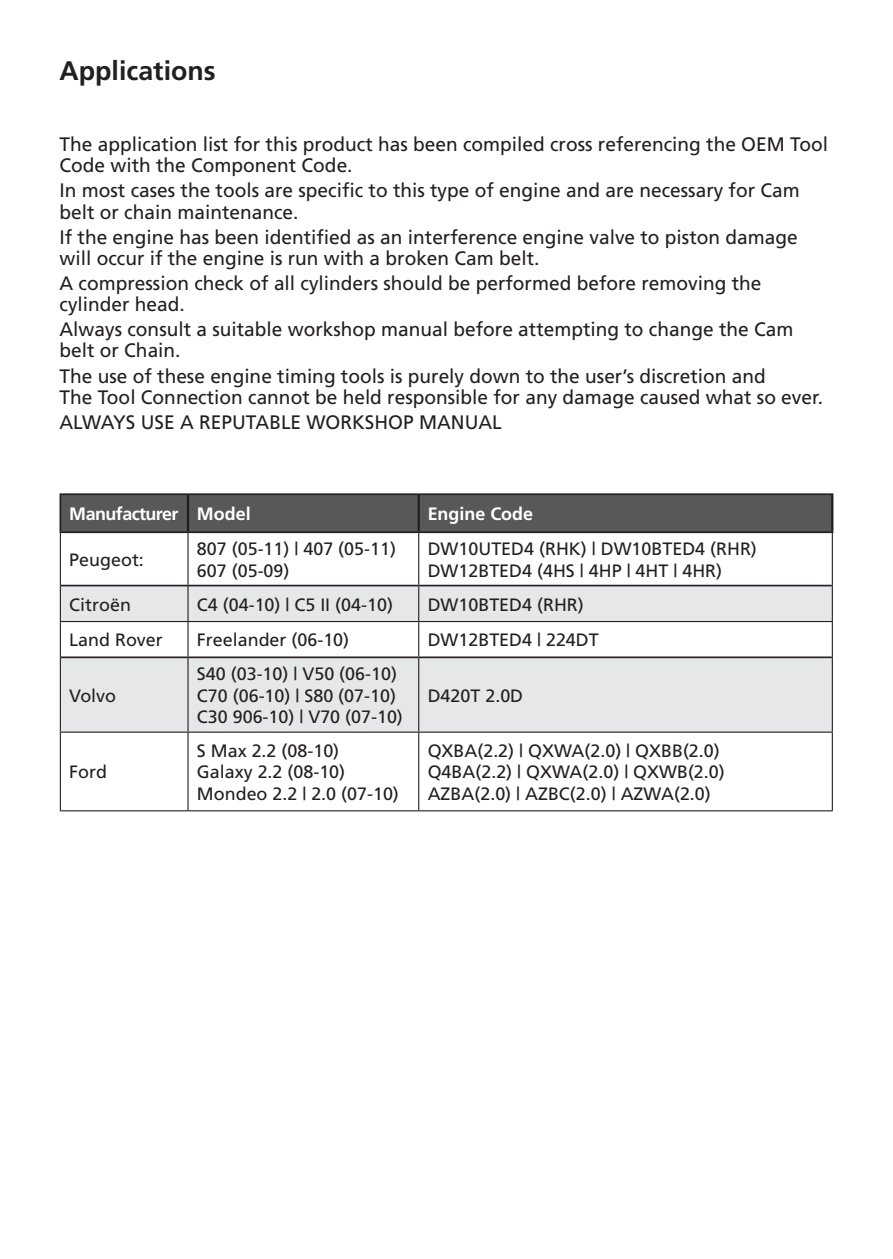
<style>
.page{position:relative;width:893px;height:1259px;background:#fff}
.page>*{position:absolute;margin:0;border:0;box-sizing:border-box;transform-origin:0 0}
.t1{font:700 26.7px "Frutiger";color:#231f20}
.t2{font:19.5px/21px "Frutiger";color:#231f20}
.t3{font:18px/21.6px "Frutiger";color:#231f20}
.t4{font:700 18px "Frutiger";letter-spacing:-.03em;color:#fff}
.t5{font:700 18px "Frutiger";color:#fff}
</style>
<div class="page">
<div style="left:61px;top:495px;width:770px;height:36px;background:#57585a"></div>
<svg style="left:61px;top:533px;width:771px;height:277px"></svg>
<svg style="left:61px;top:586px;width:771px;height:145px;fill:#e6e7e9"></svg>
<hr style="left:187px;top:495px;width:2px;height:36px;background:#231f20">
<hr style="left:418px;top:495px;width:2px;height:36px;background:#231f20">
<hr style="left:831px;top:495px;width:2px;height:36px;background:#231f20">
<hr style="left:60px;top:533px;width:1px;height:52px;background:#231f20">
<hr style="left:187px;top:533px;width:2px;height:52px;background:#231f20">
<hr style="left:418px;top:533px;width:1px;height:52px;background:#231f20">
<hr style="left:832px;top:533px;width:1px;height:52px;background:#231f20">
<hr style="left:60px;top:585px;width:1px;height:36px;background:#231f20">
<hr style="left:187px;top:586px;width:2px;height:35px;background:#231f20">
<hr style="left:418px;top:586px;width:1px;height:35px;background:#231f20">
<hr style="left:832px;top:585px;width:1px;height:36px;background:#231f20">
<hr style="left:60px;top:657px;width:1px;height:74px;background:#231f20">
<hr style="left:187px;top:658px;width:2px;height:73px;background:#231f20">
<hr style="left:418px;top:658px;width:1px;height:73px;background:#231f20">
<hr style="left:832px;top:657px;width:1px;height:74px;background:#231f20">
<hr style="left:60px;top:732px;width:1px;height:78px;background:#231f20">
<hr style="left:187px;top:732px;width:2px;height:78px;background:#231f20">
<hr style="left:418px;top:732px;width:1px;height:78px;background:#231f20">
<hr style="left:832px;top:732px;width:1px;height:78px;background:#231f20">
<hr style="left:60px;top:621px;width:128px;height:1px;background:#231f20">
<hr style="left:60px;top:622px;width:1px;height:35px;background:#231f20">
<hr style="left:60px;top:731px;width:128px;height:1px;background:#231f20">
<hr style="left:60px;top:810px;width:128px;height:1px;background:#231f20">
<hr style="left:188px;top:621px;width:231px;height:1px;background:#231f20">
<hr style="left:187px;top:622px;width:2px;height:34px;background:#231f20">
<hr style="left:419px;top:621px;width:414px;height:1px;background:#231f20">
<hr style="left:418px;top:622px;width:1px;height:34px;background:#231f20">
<hr style="left:832px;top:622px;width:1px;height:35px;background:#231f20">
<hr style="left:188px;top:731px;width:231px;height:1px;background:#231f20">
<hr style="left:419px;top:731px;width:414px;height:1px;background:#231f20">
<hr style="left:188px;top:810px;width:231px;height:1px;background:#231f20">
<hr style="left:419px;top:810px;width:414px;height:1px;background:#231f20">
<hr style="left:60px;top:493px;width:128px;height:2px;background:#231f20">
<hr style="left:60px;top:495px;width:1px;height:36px;background:#231f20">
<hr style="left:188px;top:493px;width:231px;height:2px;background:#231f20">
<hr style="left:419px;top:493px;width:414px;height:2px;background:#231f20">
<hr style="left:60px;top:531px;width:128px;height:2px;background:#231f20">
<hr style="left:188px;top:531px;width:231px;height:2px;background:#231f20">
<hr style="left:419px;top:531px;width:414px;height:2px;background:#231f20">
<hr style="left:61px;top:585px;width:127px;height:1px;background:#231f20">
<hr style="left:188px;top:585px;width:231px;height:1px;background:#231f20">
<hr style="left:419px;top:585px;width:413px;height:1px;background:#231f20">
<hr style="left:61px;top:656px;width:127px;height:2px;background:#231f20">
<hr style="left:188px;top:656px;width:231px;height:2px;background:#231f20">
<hr style="left:419px;top:656px;width:413px;height:2px;background:#231f20">
<h1 class="t1" style="left:60px;top:55px;width:158px">Applications</h1>
<p class="t2" style="left:60px;top:134px;width:770px">The application list for this product has been compiled cross referencing the OEM Tool<br>Code with the Component Code.</p>
<p class="t2" style="left:60px;top:180px;width:742px">In most cases the tools are specific to this type of engine and are necessary for Cam belt or chain maintenance.</p>
<p class="t2" style="left:60px;top:226px;width:740px">If the engine has been identified as an interference engine valve to piston damage will occur if the engine is run with a broken Cam belt.</p>
<p class="t2" style="left:60px;top:272px;width:703px">A compression check of all cylinders should be performed before removing the cylinder head.</p>
<p class="t2" style="left:60px;top:319px;width:735px">Always consult a suitable workshop manual before attempting to change the Cam belt or Chain.</p>
<p class="t2" style="left:60px;top:365px;width:765px">The use of these engine timing tools is purely down to the user’s discretion and<br>The Tool Connection cannot be held responsible for any damage caused what so ever.</p>
<p class="t2" style="left:60px;top:411px;width:444px">ALWAYS USE A REPUTABLE WORKSHOP MANUAL</p>
<p class="t4" style="left:69px;top:503px;width:183px">Manufacturer Model</p>
<p class="t5" style="left:428px;top:503px;width:107px">Engine Code</p>
<p class="t3" style="left:69px;top:548px;width:76px">Peugeot:</p>
<p class="t3" style="left:197px;top:538px;width:200px">807 (05-11) | 407 (05-11)<br>607 (05-09)</p>
<p class="t3" style="left:428px;top:538px;width:331px">DW10UTED4 (RHK) | DW10BTED4 (RHR)<br>DW12BTED4 (4HS | 4HP | 4HT | 4HR)</p>
<p class="t3" style="left:69px;top:593px;width:63px">Citroën</p>
<p class="t3" style="left:197px;top:593px;width:197px">C4 (04-10) | C5 II (04-10)</p>
<p class="t3" style="left:428px;top:593px;width:158px">DW10BTED4 (RHR)</p>
<p class="t3" style="left:69px;top:629px;width:95px">Land Rover</p>
<p class="t3" style="left:197px;top:629px;width:154px">Freelander (06-10)</p>
<p class="t3" style="left:428px;top:629px;width:173px">DW12BTED4 | 224DT</p>
<p class="t3" style="left:69px;top:684px;width:48px">Volvo</p>
<p class="t3" style="left:197px;top:663px;width:207px">S40 (03-10) | V50 (06-10)<br>C70 (06-10) | S80 (07-10)<br>C30 906-10) | V70 (07-10)</p>
<p class="t3" style="left:428px;top:684px;width:97px">D420T 2.0D</p>
<p class="t3" style="left:69px;top:761px;width:39px">Ford</p>
<p class="t3" style="left:197px;top:740px;width:203px">S Max 2.2 (08-10)<br>Galaxy 2.2 (08-10)<br>Mondeo 2.2 | 2.0 (07-10)</p>
<p class="t3" style="left:428px;top:740px;width:299px">QXBA(2.2) | QXWA(2.0) | QXBB(2.0)<br>Q4BA(2.2) | QXWA(2.0) | QXWB(2.0)<br>AZBA(2.0) | AZBC(2.0) | AZWA(2.0)</p>
</div>
